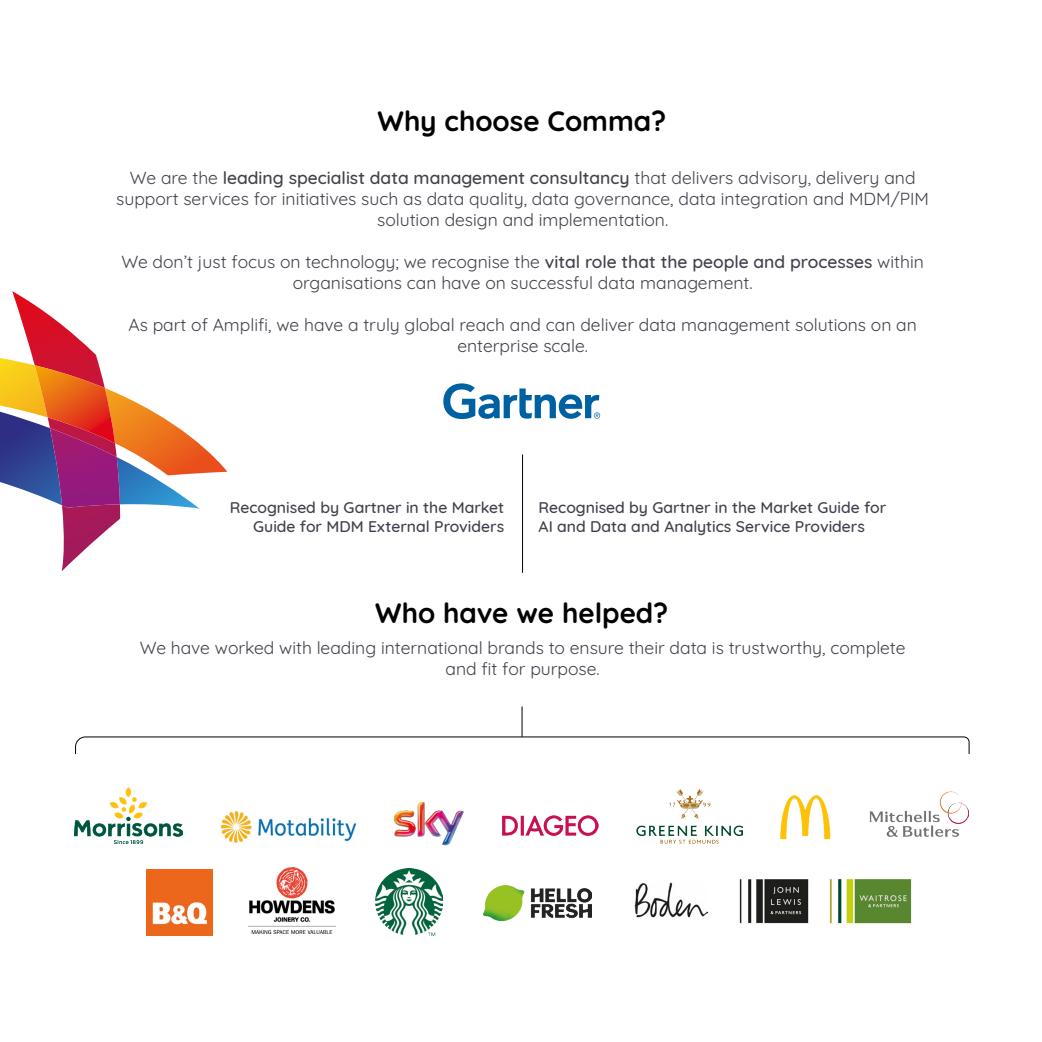
<style>
.page{position:relative;width:1042px;height:1042px;background:#fff}
.page>*{position:absolute;margin:0;border:0;box-sizing:border-box;transform-origin:0 0}
.t1{font:700 28px "Quicksand";color:#020203}
.t2{font:17.5px/21px "Quicksand";color:#41424d;text-align:center}
.t3{font:500 15.75px/19.2px "Quicksand";color:#41424d;text-align:right}
.s1{font-weight:500}
</style>
<div class="page">
<hr style="left:521px;top:706px;width:1px;height:30px;background:#020203">
<svg style="left:75px;top:736px;width:894px;height:18px"></svg>
<img style="left:393px;top:801px;width:71px;height:45px">
<img style="left:502px;top:815px;width:96px;height:20px">
<img style="left:75px;top:787px;width:108px;height:56px">
<img style="left:636px;top:789px;width:106px;height:54px">
<img style="left:869px;top:791px;width:99px;height:45px">
<img style="left:780px;top:795px;width:51px;height:45px">
<img style="left:220px;top:811px;width:137px;height:32px">
<img style="left:147px;top:869px;width:66px;height:66px">
<img style="left:634px;top:882px;width:75px;height:36px">
<img style="left:375px;top:868px;width:67px;height:67px">
<img style="left:249px;top:867px;width:86px;height:66px">
<hr style="left:522px;top:455px;width:1px;height:117px;background:#020203">
<svg style="left:443px;top:383px;width:157px;height:36px"></svg>
<svg style="left:0;top:291px;width:227px;height:280px"></svg>
<img style="left:35px;top:365px;width:80px;height:78px">
<img style="left:739px;top:878px;width:173px;height:47px">
<img style="left:483px;top:885px;width:108px;height:34px">
<p class="t1" style="left:377px;top:99px;width:290px">Why choose Comma?</p>
<p class="t2" style="left:116px;top:166px;width:814px">We are the <span class="s1">leading specialist data management consultancy</span> that delivers advisory, delivery and support services for initiatives such as data quality, data governance, data integration and MDM/PIM solution design and implementation.</p>
<p class="t2" style="left:121px;top:250px;width:803px">We don’t just focus on technology; we recognise the <span class="s1">vital role that the people and processes</span> within organisations can have on successful data management.</p>
<p class="t2" style="left:128px;top:313px;width:789px">As part of Amplifi, we have a truly global reach and can deliver data management solutions on an enterprise scale.</p>
<p class="t3" style="left:230px;top:496px;width:276px">Recognised by Gartner in the Market<br>Guide for MDM External Providers</p>
<p class="t3" style="left:538px;top:496px;width:349px;text-align:left">Recognised by Gartner in the Market Guide for<br>AI and Data and Analytics Service Providers</p>
<p class="t1" style="left:375px;top:591px;width:294px">Who have we helped?</p>
<p class="t2" style="left:140px;top:635px;width:767px">We have worked with leading international brands to ensure their data is trustworthy, complete and fit for purpose.</p>
</div>
